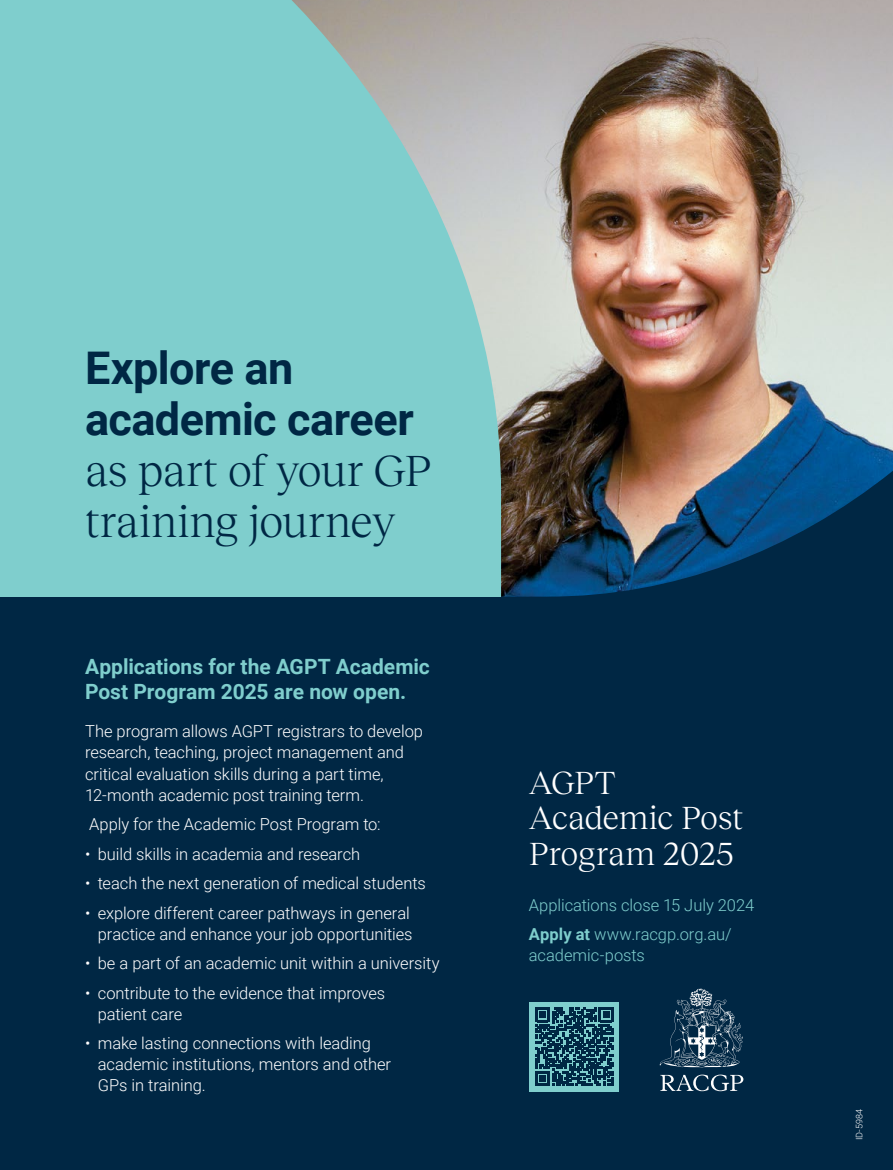
<style>
.page{position:relative;width:893px;height:1170px;background:#fff}
.page>*{position:absolute;margin:0;border:0;box-sizing:border-box;transform-origin:0 0}
.t1{font:45px/51px "Reckless Neue";letter-spacing:-.01em;color:#002744}
.t2{font:700 45px/51px "Roboto";letter-spacing:-.01em;color:#002744}
.t3{font:33.15px/35.2px "Reckless Neue";letter-spacing:-.015em;color:#fff}
.t4{font:700 21px/25.2px "Roboto";color:#7fcecd}
.t5{font:300 16.5px/21px "Roboto";letter-spacing:-.005em;color:#fff}
.t6{font:300 16.5px/29.5px "Roboto";letter-spacing:-.005em;color:#7fcecd}
.t7{font:300 9px "Roboto";color:#fff}
.s1{font-weight:700}
</style>
<div class="page">
<div style="left:0;top:375px;width:893px;height:794px;background:#002744"></div>
<img style="left:501px;top:0;width:392px;height:596px">
<svg style="left:0;top:0;width:501px;height:596px;background:#85cbca"></svg>
<svg style="left:660px;top:988px;width:83px;height:103px"></svg>
<div style="left:530px;top:1001px;width:89px;height:90px;background:#7fcecd"></div>
<svg style="left:535px;top:1007px;width:79px;height:78px"></svg>
<h1 class="t2" style="left:85px;top:340px;width:330px">Explore an academic career</h1>
<h1 class="t1" style="left:85px;top:441px;width:348px">as part of your GP training journey</h1>
<p class="t4" style="left:85px;top:653px;width:346px">Applications for the AGPT Academic<br>Post Program 2025 are now open.</p>
<p class="t5" style="left:85px;top:720px;width:340px">The program allows AGPT registrars to develop research, teaching, project management and critical evaluation skills during a part time, 12-month academic post training term.</p>
<p class="t5" style="left:89px;top:813px;width:293px">Apply for the Academic Post Program to:</p>
<p class="t5" style="left:85px;top:842px;width:277px">• build skills in academia and research</p>
<p class="t5" style="left:85px;top:872px;width:342px">• teach the next generation of medical students</p>
<p class="t5" style="left:85px;top:901px;width:329px;text-align:right">• explore different career pathways in general practice and enhance your job opportunities</p>
<p class="t5" style="left:85px;top:952px;width:356px">• be a part of an academic unit within a university</p>
<p class="t5" style="left:98px;top:981px;width:289px;text-indent:-13px">• contribute to the evidence that improves patient care</p>
<p class="t5" style="left:98px;top:1032px;width:295px;text-indent:-13px">• make lasting connections with leading academic institutions, mentors and other<br>GPs in training.</p>
<h2 class="t3" style="left:529px;top:762px;width:216px">AGPT<br>Academic Post<br>Program 2025</h2>
<p class="t6" style="left:529px;top:889px;width:227px">Applications close 15 July 2024<br><span class="s1">Apply at</span> www.racgp.org.au/</p>
<p class="t6" style="left:529px;top:939px;width:118px">academic-posts</p>
<p class="t7" style="left:853px;top:1139px;width:32px;rotate:-90deg">ID-5984</p>
</div>
